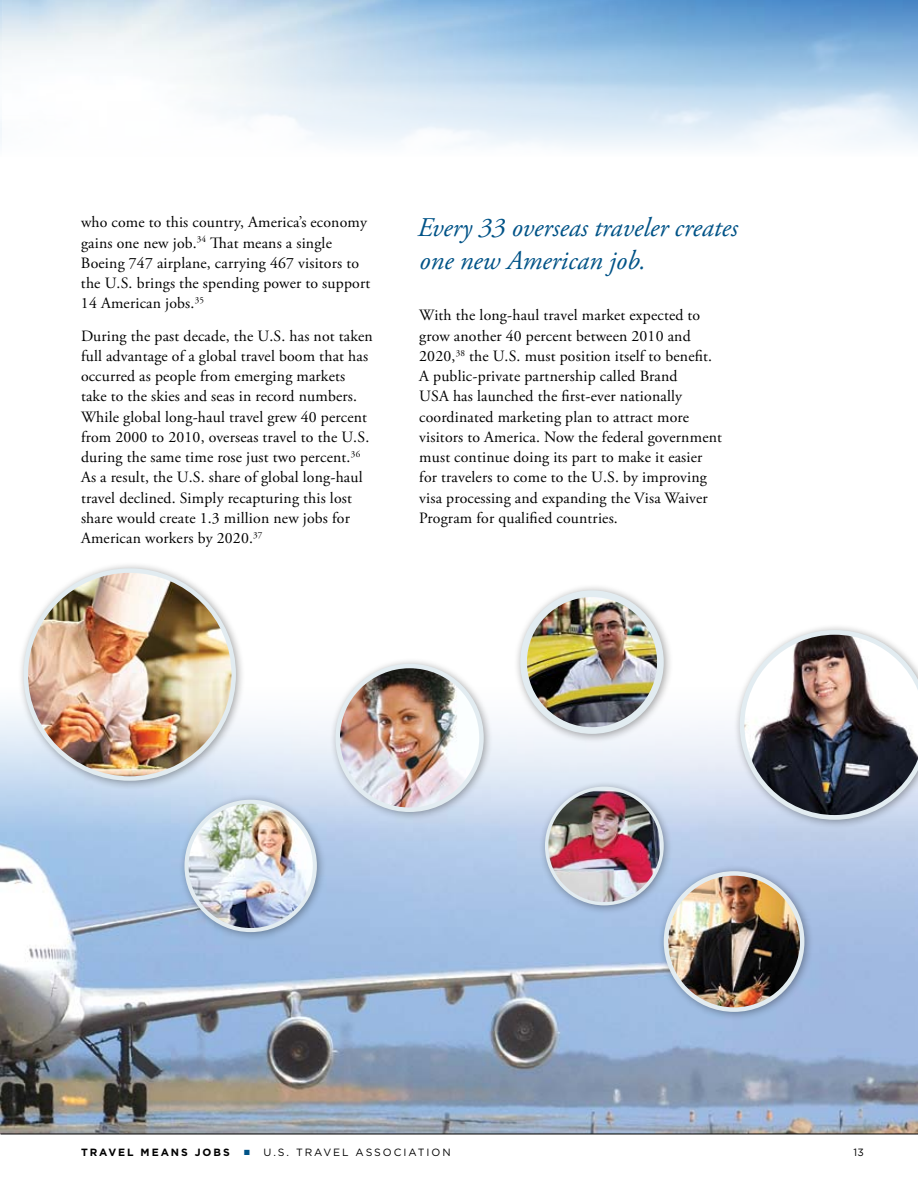
<style>
.page{position:relative;width:918px;height:1188px;background:#fff}
.page>*{position:absolute;margin:0;border:0;box-sizing:border-box;transform-origin:0 0}
.t1{font:italic 27px/33px "Adobe Garamond Pro";color:#005387}
.t2{font:15.75px/20.2px "Adobe Garamond Pro";letter-spacing:.01em;color:#000}
.t3{font:10.5px "Gotham";letter-spacing:.185em;color:#000}
.t4{font:700 10.5px "Gotham";letter-spacing:.185em;color:#000}
.s1{color:#005387}
</style>
<div class="page">
<img style="left:0;top:0;width:918px;height:148px">
<img style="left:0;top:709px;width:918px;height:425px">
<hr style="left:0;top:1134px;width:918px;height:1px;background:#000">
<div style="left:538px;top:780px;width:135px;height:135px;background:#000;opacity:.35"></div>
<img style="left:547px;top:788px;width:115px;height:116px;border-radius:58px">
<div style="left:545px;top:787px;width:119px;height:118px;border:3px solid #e2ecf1;border-radius:50%"></div>
<div style="left:329px;top:657px;width:164px;height:165px;background:#000;opacity:.35"></div>
<img style="left:338px;top:666px;width:144px;height:144px;border-radius:72px">
<div style="left:335px;top:664px;width:149px;height:148px;border:4px solid #e2ecf1;border-radius:50%"></div>
<div style="left:178px;top:793px;width:148px;height:148px;background:#000;opacity:.35"></div>
<img style="left:187px;top:802px;width:128px;height:128px;border-radius:64px">
<div style="left:184px;top:800px;width:133px;height:132px;border:4px solid #e2ecf1;border-radius:50%"></div>
<div style="left:514px;top:584px;width:159px;height:159px;background:#000;opacity:.35"></div>
<img style="left:524px;top:594px;width:136px;height:137px;border-radius:68px">
<div style="left:520px;top:590px;width:144px;height:144px;border:7px solid #e2ecf1;border-radius:50%"></div>
<div style="left:657px;top:864px;width:157px;height:158px;background:#000;opacity:.35"></div>
<img style="left:667px;top:873px;width:133px;height:137px">
<div style="left:664px;top:871px;width:140px;height:141px;border:4px solid #e2ecf1;border-radius:50%"></div>
<div style="left:17px;top:562px;width:228px;height:228px;background:#000;opacity:.35"></div>
<img style="left:26px;top:571px;width:208px;height:208px">
<div style="left:733px;top:623px;width:185px;height:207px;background:#000;opacity:.35"></div>
<img style="left:740px;top:630px;width:178px;height:190px">
<p class="t2" style="left:81px;top:213px;width:291px">who come to this country, America’s economy gains one new job.<sup>34</sup> That means a single Boeing 747 airplane, carrying 467 visitors to the U.S. brings the spending power to support 14 American jobs.<sup>35</sup></p>
<p class="t2" style="left:81px;top:326px;width:293px">During the past decade, the U.S. has not taken full advantage of a global travel boom that has occurred as people from emerging markets take to the skies and seas in record numbers.<br>While global long-haul travel grew 40 percent from 2000 to 2010, overseas travel to the U.S. during the same time rose just two percent.<sup>36<br></sup>As a result, the U.S. share of global long-haul travel declined. Simply recapturing this lost share would create 1.3 million new jobs for American workers by 2020.<sup>37</sup></p>
<h1 class="t1" style="left:417px;top:211px;width:322px">Every 33 overseas traveler creates one new American job.</h1>
<p class="t2" style="left:419px;top:306px;width:304px">With the long-haul travel market expected to grow another 40 percent between 2010 and 2020,<sup>38</sup> the U.S. must position itself to benefit.<br>A public-private partnership called Brand<br>USA has launched the first-ever nationally coordinated marketing plan to attract more visitors to America. Now the federal government must continue doing its part to make it easier for travelers to come to the U.S. by improving visa processing and expanding the Visa Waiver Program for qualified countries.</p>
<p class="t4" style="left:81px;top:1146px;width:150px">TRAVEL MEANS JOBS</p>
<p class="t3" style="left:244px;top:1147px;width:71px"><span class="s1">■</span> U.S . TRAVEL</p>
<p class="t3" style="left:356px;top:1147px;width:10px">ASSO</p>
<p class="t3" style="left:394px;top:1147px;width:48px">CIATION</p>
<p class="t3" style="left:854px;top:1147px;width:12px">13</p>
</div>
